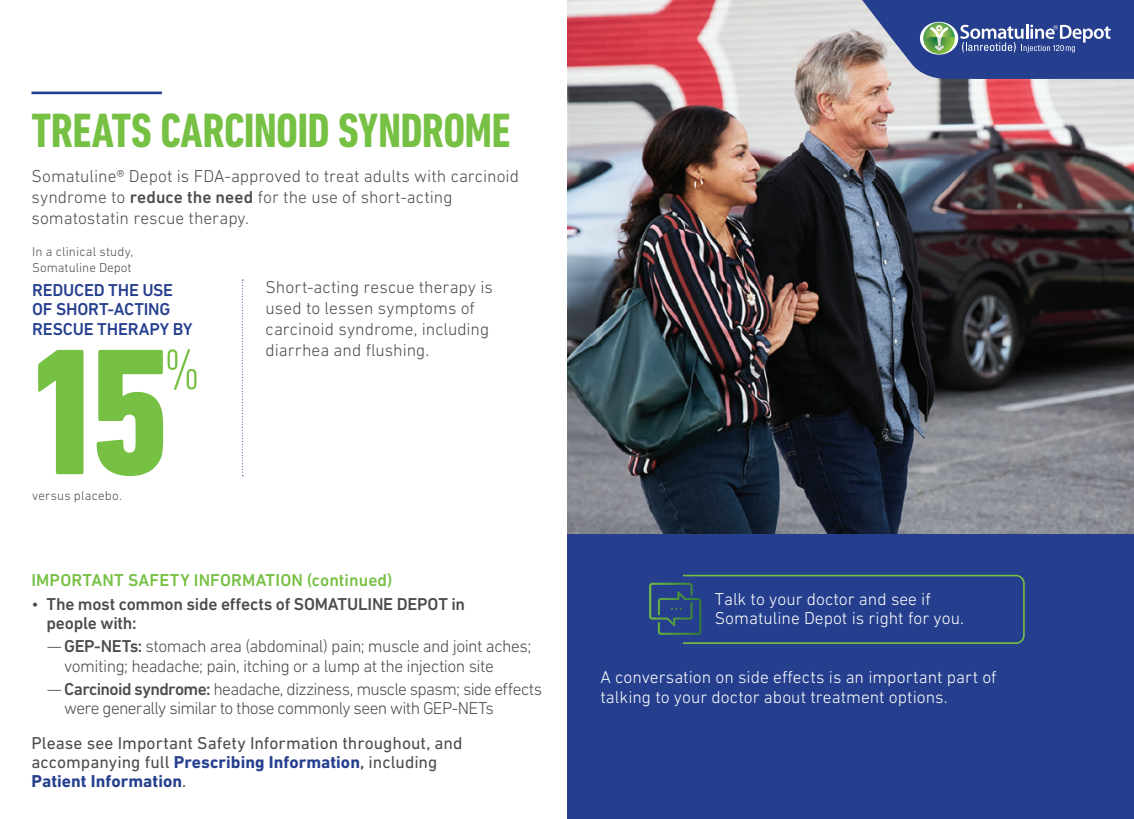
<style>
.page{position:relative;width:1134px;height:819px;background:#fff}
.page>*{position:absolute;margin:0;border:0;box-sizing:border-box;transform-origin:0 0}
.t1{font:800 condensed 182.88px "DIN Next LT Pro";color:#76c043}
.t2{font:300 condensed 57.93px "DIN Next LT Pro";color:#76c043}
.t3{font:700 condensed 49px "DIN Next LT Pro";letter-spacing:-.015em;color:#76c043}
.t4{font:300 17.5px/21px "DIN Next LT Pro";letter-spacing:-.005em;color:#4b4c4d}
.t5{font:300 17.5px/19.2px "DIN Next LT Pro";color:#fff}
.t6{font:17.5px/19.2px "DIN Next LT Pro";color:#4b4c4d}
.t7{font:300 17.5px/19.2px "DIN Next LT Pro";letter-spacing:-.03em;color:#4b4c4d}
.t8{font:300 17.5px/19.2px "DIN Next LT Pro";letter-spacing:-.04em;color:#4b4c4d}
.t9{font:500 17.5px/19.2px "DIN Next LT Pro";letter-spacing:-.015em;color:#4b4c4d}
.t10{font:500 17.5px/19.2px "DIN Next LT Pro";letter-spacing:-.01em;color:#253f8e}
.t11{font:500 17.5px "DIN Next LT Pro";letter-spacing:.005em;color:#76c043}
.t12{font:300 13.12px/15.8px "DIN Next LT Pro";letter-spacing:.01em;color:#4b4c4d}
.s1{font-weight:500}
.s2{font-weight:300}
.s3{font-weight:700;color:#253f8e}
</style>
<div class="page">
<img style="left:567px;top:0;width:567px;height:534px">
<div style="left:567px;top:534px;width:567px;height:285px;background:#253f8e"></div>
<hr style="left:32px;top:92px;width:130px;height:2px;background:#253f8e">
<svg style="left:242px;top:280px;width:1px;height:196px"></svg>
<svg style="left:649px;top:574px;width:376px;height:70px"></svg>
<svg style="left:862px;top:0;width:272px;height:81px;background:#4c6099"></svg>
<h3 class="t3" style="left:32px;top:103px;width:481px">TREATS CARCINOID SYNDROME</h3>
<p class="t4" style="left:32px;top:166px;width:489px">Somatuline® Depot is FDA-approved to treat adults with carcinoid syndrome to <span class="s1">reduce the need</span> for the use of short-acting somatostatin rescue therapy.</p>
<p class="t12" style="left:32px;top:244px;width:103px">In a clinical study,<br>Somatuline Depot</p>
<p class="t10" style="left:32px;top:280px;width:162px">REDUCED THE USE<br>OF SHORT-ACTING<br>RESCUE THERAPY BY</p>
<h1 class="t1" style="left:26px;top:307px;width:146px">15</h1>
<h2 class="t2" style="left:164px;top:337px;width:37px">%</h2>
<p class="t12" style="left:32px;top:488px;width:91px">versus placebo.</p>
<p class="t4" style="left:266px;top:276px;width:229px">Short-acting rescue therapy is used to lessen symptoms of carcinoid syndrome, including diarrhea and flushing.</p>
<p class="t11" style="left:32px;top:570px;width:362px">IMPORTANT SAFETY INFORMATION (continued)</p>
<p class="t9" style="left:47px;top:594px;width:420px;text-indent:-15px"><span class="s2">•</span> The most common side effects of SOMATULINE DEPOT in people with:</p>
<p class="t7" style="left:64px;top:637px;width:469px;text-indent:-17px">— <span class="s1">GEP-NETs:</span> stomach area (abdominal) pain; muscle and joint aches; vomiting; headache; pain, itching or a lump at the injection site</p>
<p class="t8" style="left:64px;top:679px;width:480px;text-indent:-17px">— <span class="s1">Carcinoid syndrome:</span> headache, dizziness, muscle spasm; side effects were generally similar to those commonly seen with GEP-NETs</p>
<p class="t6" style="left:32px;top:733px;width:433px">Please see Important Safety Information throughout, and accompanying full <span class="s3">Prescribing Information</span><span class="s1">,</span> including<br><span class="s3">Patient Information</span>.</p>
<p class="t5" style="left:715px;top:589px;width:251px">Talk to your doctor and see if<br>Somatuline Depot is right for you.</p>
<p class="t5" style="left:600px;top:668px;width:398px">A conversation on side effects is an important part of talking to your doctor about treatment options.</p>
</div>
